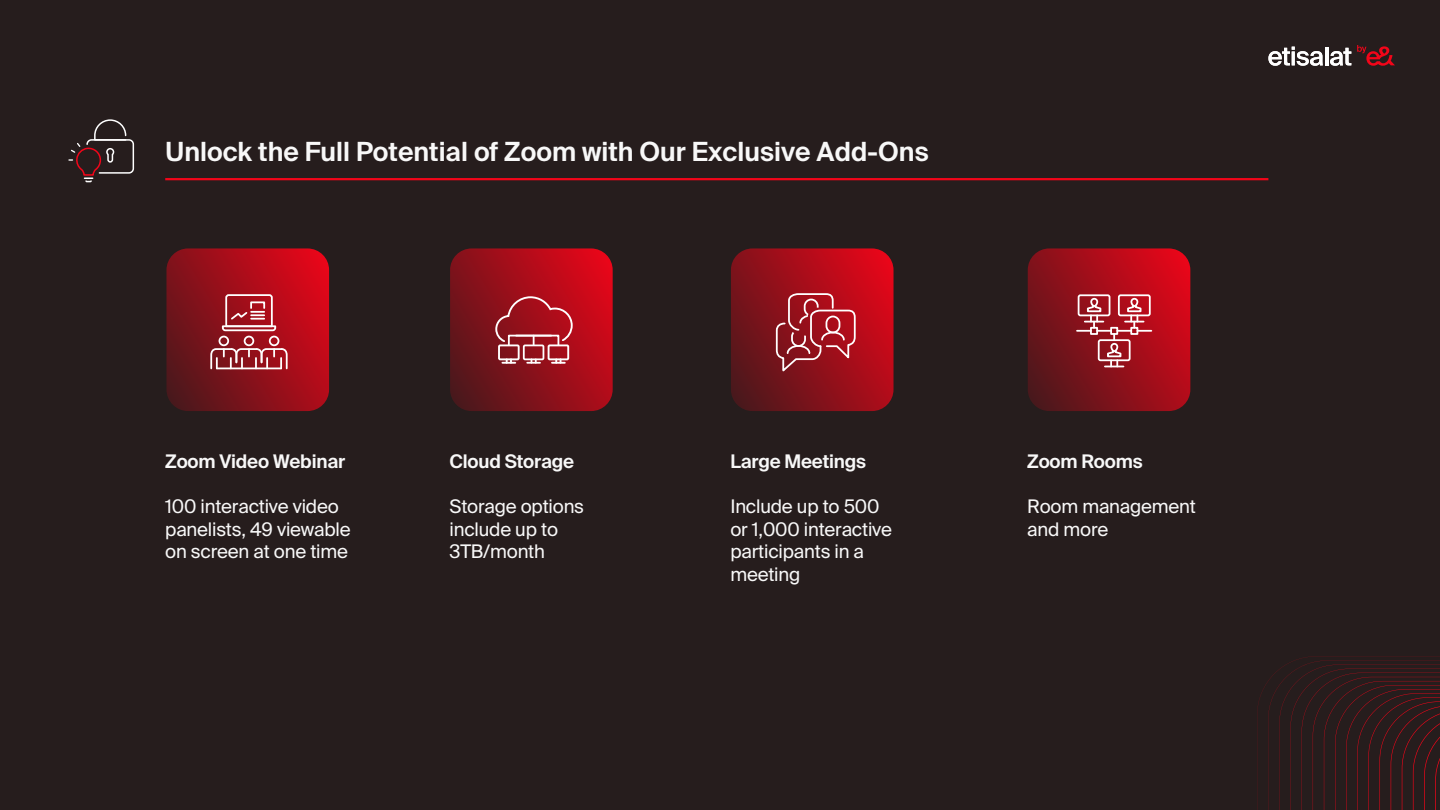
<style>
.page{position:relative;width:1440px;height:810px;background:#261d1d}
.page>*{position:absolute;margin:0;border:0;box-sizing:border-box;transform-origin:0 0}
.t1{font:600 26.4px "Suisse Intl";color:#f8f8f8}
.t2{font:18.75px/22.5px "Suisse Intl";letter-spacing:-.01em;color:#f8f8f8}
.t3{font:600 18.75px "Suisse Intl";letter-spacing:-.01em;color:#f8f8f8}
</style>
<div class="page">
<svg style="left:1257px;top:656px;width:183px;height:154px"></svg>
<hr style="left:165px;top:178px;width:1103px;height:2px;background:#f20519">
<svg style="left:166px;top:248px;width:163px;height:163px;background:#980f1a"></svg>
<svg style="left:450px;top:248px;width:163px;height:163px;background:#970f1a"></svg>
<svg style="left:731px;top:248px;width:163px;height:163px;background:#970f1a"></svg>
<svg style="left:1028px;top:248px;width:162px;height:163px;background:#970f1a"></svg>
<svg style="left:494px;top:295px;width:80px;height:52px;background:#a92832"></svg>
<div style="left:498px;top:344px;width:22px;height:16px;border:2px solid #fff"></div>
<svg style="left:502px;top:359px;width:13px;height:5px"></svg>
<div style="left:523px;top:345px;width:21px;height:15px;border:2px solid #fff"></div>
<svg style="left:527px;top:359px;width:13px;height:5px"></svg>
<div style="left:548px;top:344px;width:21px;height:16px;border:2px solid #fff"></div>
<svg style="left:552px;top:359px;width:13px;height:5px"></svg>
<div style="left:1078px;top:294px;width:32px;height:22px;border:2px solid #fff;border-radius:2px"></div>
<div style="left:1118px;top:294px;width:33px;height:22px;border:2px solid #fff;border-radius:2px"></div>
<div style="left:1098px;top:339px;width:33px;height:22px;border:2px solid #fff;border-radius:2px"></div>
<div style="left:1090px;top:298px;width:8px;height:9px;border:2px solid #fff;border-radius:3px"></div>
<div style="left:1130px;top:298px;width:8px;height:9px;border:2px solid #fff;border-radius:3px"></div>
<svg style="left:1077px;top:304px;width:74px;height:36px;background:#b74c55"></svg>
<div style="left:1110px;top:343px;width:8px;height:9px;border:2px solid #fff;border-radius:3px"></div>
<svg style="left:1105px;top:349px;width:18px;height:18px"></svg>
<svg style="left:775px;top:292px;width:82px;height:83px;background:#a7303a"></svg>
<div style="left:219px;top:336px;width:10px;height:10px;border:2px solid #fff;border-radius:50%"></div>
<div style="left:244px;top:336px;width:10px;height:10px;border:2px solid #fff;border-radius:50%"></div>
<div style="left:269px;top:336px;width:10px;height:10px;border:2px solid #fff;border-radius:50%"></div>
<svg style="left:209px;top:347px;width:80px;height:23px;background:#aa4d55"></svg>
<hr style="left:217px;top:368px;width:64px;height:1px;background:#fff">
<svg style="left:221px;top:293px;width:56px;height:39px;background:#b84b54"></svg>
<svg style="left:69px;top:120px;width:66px;height:63px"></svg>
<svg style="left:1268px;top:47px;width:55px;height:19px"></svg>
<hr style="left:1325px;top:47px;width:3px;height:18px;background:#fff">
<svg style="left:1330px;top:48px;width:21px;height:18px"></svg>
<svg style="left:1357px;top:45px;width:38px;height:21px"></svg>
<h1 class="t1" style="left:166px;top:136px;width:765px">Unlock the Full Potential of Zoom with Our Exclusive Add-Ons</h1>
<p class="t3" style="left:165px;top:451px;width:181px">Zoom Video Webinar</p>
<p class="t2" style="left:165px;top:496px;width:187px">100 interactive video panelists, 49 viewable on screen at one time</p>
<p class="t3" style="left:450px;top:451px;width:126px">Cloud Storage</p>
<p class="t2" style="left:450px;top:496px;width:136px">Storage options include up to<br>3TB/month</p>
<p class="t3" style="left:730px;top:451px;width:137px">Large Meetings</p>
<p class="t2" style="left:730px;top:496px;width:163px">Include up to 500 or 1,000 interactive participants in a meeting</p>
<p class="t3" style="left:1027px;top:451px;width:117px">Zoom Rooms</p>
<p class="t2" style="left:1027px;top:496px;width:170px">Room management and more</p>
</div>
